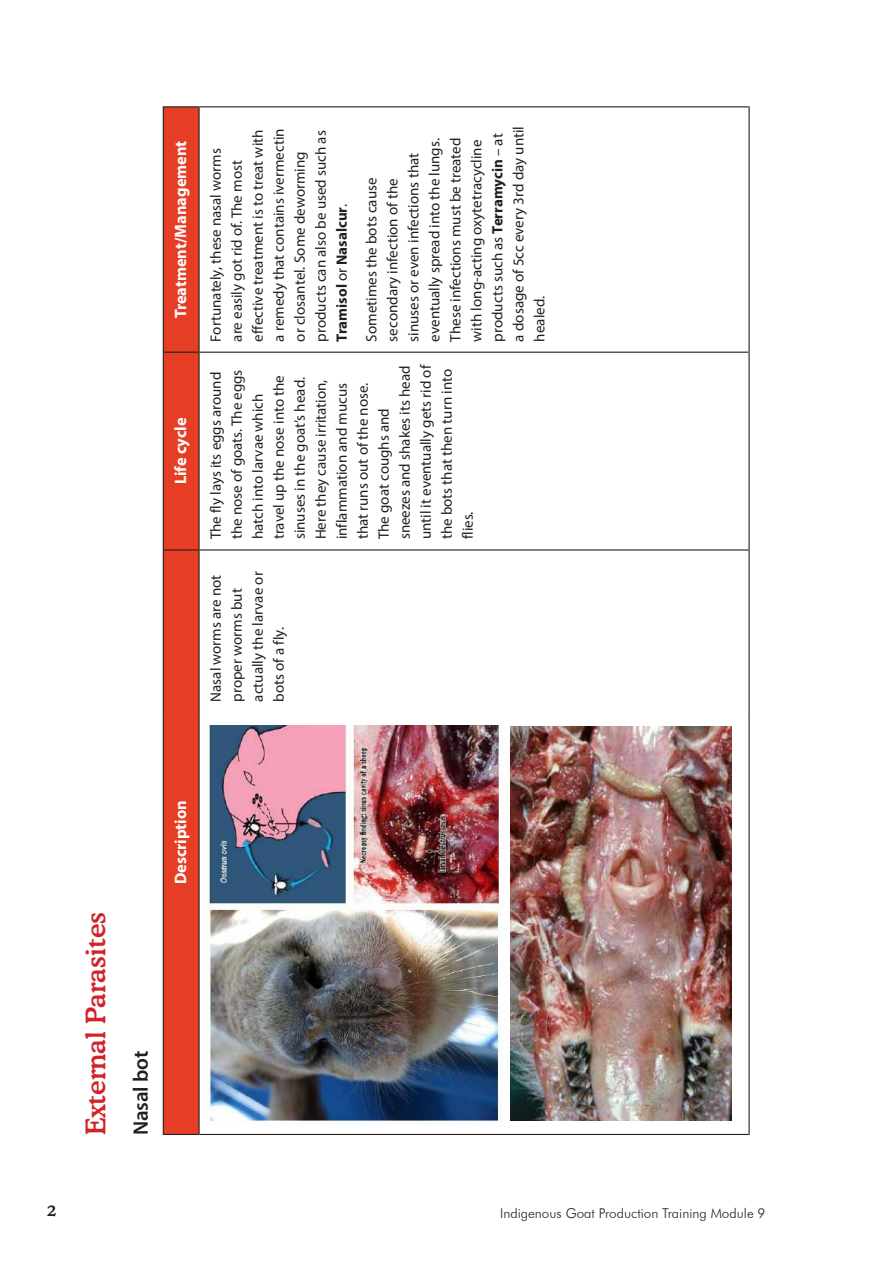
<style>
.page{position:relative;width:893px;height:1263px;background:#fff}
.page>*{position:absolute;margin:0;border:0;box-sizing:border-box;transform-origin:0 0}
.t1{font:500 27px "Cooper BT";color:#d1232a}
.t2{font:600 21px "Myriad Pro";letter-spacing:-.005em;color:#231f20}
.t3{font:700 16.5px "Myriad Pro";color:#fff}
.t4{font:500 16.5px "Cooper BT";color:#231f20}
.t5{font:15px/21px "Myriad Pro";color:#231f20}
.t6{font:300 13.5px "Futura BT";color:#231f20}
.s1{font-weight:700}
</style>
<div class="page">
<div style="left:164px;top:107px;width:34px;height:1027px;background:#e53e25"></div>
<hr style="left:163px;top:712px;width:1px;height:423px;background:#231f20">
<hr style="left:164px;top:1134px;width:34px;height:1px;background:#231f20">
<hr style="left:163px;top:550px;width:1px;height:162px;background:#231f20">
<hr style="left:163px;top:352px;width:1px;height:198px;background:#231f20">
<hr style="left:164px;top:549px;width:34px;height:1px;background:#231f20">
<hr style="left:163px;top:106px;width:1px;height:246px;background:#231f20">
<hr style="left:164px;top:352px;width:34px;height:1px;background:#231f20">
<hr style="left:164px;top:106px;width:34px;height:1px;background:#231f20">
<hr style="left:198px;top:712px;width:2px;height:423px;background:#231f20">
<hr style="left:200px;top:1134px;width:548px;height:1px;background:#231f20">
<hr style="left:198px;top:550px;width:2px;height:162px;background:#231f20">
<hr style="left:198px;top:352px;width:2px;height:198px;background:#231f20">
<hr style="left:200px;top:549px;width:548px;height:1px;background:#231f20">
<hr style="left:198px;top:106px;width:2px;height:246px;background:#231f20">
<hr style="left:200px;top:352px;width:548px;height:1px;background:#231f20">
<hr style="left:200px;top:106px;width:548px;height:1px;background:#231f20">
<hr style="left:748px;top:712px;width:2px;height:423px;background:#231f20">
<hr style="left:748px;top:550px;width:2px;height:162px;background:#231f20">
<hr style="left:748px;top:352px;width:2px;height:198px;background:#231f20">
<hr style="left:748px;top:106px;width:2px;height:246px;background:#231f20">
<img style="left:208px;top:725px;width:312px;height:401px">
<img style="left:510px;top:726px;width:221px;height:394px">
<p class="t3" style="left:170px;top:318px;width:179px;rotate:-90deg">Treatment/Management</p>
<p class="t3" style="left:170px;top:484px;width:68px;rotate:-90deg">Life cycle</p>
<p class="t5" style="left:205px;top:342px;width:215px;rotate:-90deg">Fortunately, these nasal worms are easily got rid of. The most effective treatment is to treat with a remedy that contains ivermectin or closantel. Some deworming products can also be used such as<br><span class="s1">Tramisol</span> or <span class="s1">Nasalcur</span>.</p>
<p class="t5" style="left:361px;top:342px;width:217px;rotate:-90deg">Sometimes the bots cause secondary infection of the<br>sinuses or even infections that eventually spread into the lungs.<br>These infections must be treated with long-acting oxytetracycline products such as <span class="s1">Terramycin</span> – at a dosage of 5cc every 3rd day until healed.</p>
<p class="t5" style="left:205px;top:539px;width:176px;rotate:-90deg">The fly lays its eggs around the nose of goats. The eggs hatch into larvae which travel up the nose into the sinuses in the goat’s head.<br>Here they cause irritation, inflammation and mucus that runs out of the nose.<br>The goat coughs and sneezes and shakes its head until it eventually gets rid of the bots that then turn into flies.</p>
<p class="t5" style="left:205px;top:702px;width:132px;rotate:-90deg">Nasal worms are not proper worms but actually the larvae or bots of a fly.</p>
<h1 class="t1" style="left:79px;top:1135px;width:225px;rotate:-90deg">External Parasites</h1>
<p class="t3" style="left:170px;top:884px;width:86px;rotate:-90deg">Description</p>
<h2 class="t2" style="left:127px;top:1135px;width:86px;rotate:-90deg">Nasal bot</h2>
<p class="t4" style="left:47px;top:1200px;width:11px">2</p>
<p class="t6" style="left:500px;top:1205px;width:267px">Indigenous Goat Production Training Module 9</p>
</div>
